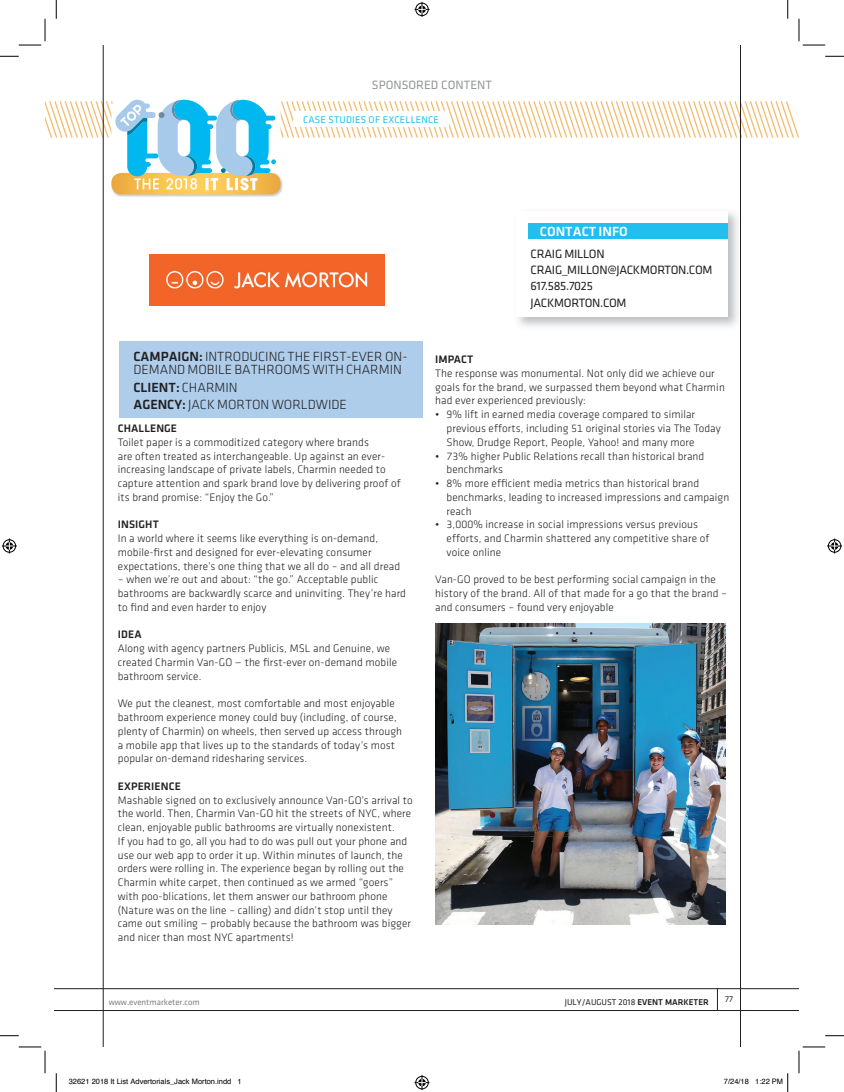
<style>
.page{position:relative;width:844px;height:1092px;background:#fff}
.page>*{position:absolute;margin:0;border:0;box-sizing:border-box;transform-origin:0 0}
.t1{font:300 13.75px/13.8px "Klavika";color:#231f20}
.t2{font:500 13.75px "Klavika";color:#fff}
.t3{font:12.5px/16.2px "Klavika";letter-spacing:-.02em;color:#231f20}
.t4{font:12.5px "Klavika";color:#939598}
.t5{font:11.25px/13.8px "Klavika Light TF";letter-spacing:.01em;color:#231f20}
.t6{font:500 11.25px "Klavika";letter-spacing:.01em;color:#231f20}
.t7{font:10px "Klavika";letter-spacing:.02em;color:#23bef0}
.t8{font:8.75px "Klavika";color:#231f20}
.t9{font:8.75px "Klavika";color:#808285}
.t10{font:7.5px "Helvetica";color:#000}
.s1{font-weight:500}
</style>
<div class="page">
<hr style="left:740px;top:45px;width:1px;height:1001px;background:#231f20">
<hr style="left:54px;top:988px;width:745px;height:1px;background:#231f20">
<hr style="left:54px;top:1010px;width:745px;height:1px;background:#231f20">
<img style="left:115px;top:194px;width:164px;height:3px">
<svg style="left:45px;top:100px;width:754px;height:94px"></svg>
<hr style="left:103px;top:45px;width:1px;height:1001px;background:#231f20">
<div style="left:293px;top:111px;width:156px;height:16px;background:#fff"></div>
<svg style="left:717px;top:988px;width:1px;height:22px"></svg>
<div style="left:528px;top:224px;width:200px;height:15px;background:#23bef0"></div>
<img style="left:150px;top:254px;width:235px;height:51px">
<div style="left:119px;top:341px;width:303px;height:77px;background:#adcdeb"></div>
<img style="left:435px;top:623px;width:291px;height:301px">
<svg style="left:0;top:55px;width:19px;height:2px"></svg>
<svg style="left:825px;top:55px;width:19px;height:2px"></svg>
<svg style="left:0;top:1035px;width:19px;height:1px"></svg>
<svg style="left:825px;top:1035px;width:19px;height:1px"></svg>
<svg style="left:55px;top:0;width:2px;height:19px"></svg>
<svg style="left:55px;top:1073px;width:2px;height:18px"></svg>
<svg style="left:787px;top:0;width:1px;height:19px"></svg>
<svg style="left:19px;top:19px;width:27px;height:27px"></svg>
<svg style="left:19px;top:1046px;width:27px;height:27px"></svg>
<svg style="left:799px;top:19px;width:26px;height:27px"></svg>
<svg style="left:799px;top:1046px;width:26px;height:27px"></svg>
<svg style="left:414px;top:2px;width:15px;height:15px"></svg>
<svg style="left:414px;top:1075px;width:15px;height:14px"></svg>
<svg style="left:2px;top:538px;width:15px;height:15px"></svg>
<svg style="left:827px;top:538px;width:15px;height:15px"></svg>
<svg style="left:787px;top:1073px;width:1px;height:18px"></svg>
<p class="t4" style="left:372px;top:76px;width:121px">SPONSORED CONTENT</p>
<p class="t7" style="left:303px;top:113px;width:137px">CASE STUDIES OF EXCELLENCE</p>
<p class="t2" style="left:540px;top:222px;width:89px">CONTACT INFO</p>
<p class="t3" style="left:530px;top:245px;width:183px">CRAIG MILLON<br>CRAIG_MILLON@JACKMORTON.COM<br>617.585.7025<br>JACKMORTON.COM</p>
<p class="t1" style="left:133px;top:349px;width:275px"><span class="s1">CAMPAIGN:</span> INTRODUCING THE FIRST-EVER ON-<br>DEMAND MOBILE BATHROOMS WITH CHARMIN</p>
<p class="t1" style="left:133px;top:378px;width:215px;line-height:17.5px"><span class="s1">CLIENT:</span> CHARMIN<br><span class="s1">AGENCY:</span> JACK MORTON WORLDWIDE</p>
<p class="t6" style="left:118px;top:420px;width:61px">CHALLENGE</p>
<p class="t5" style="left:118px;top:435px;width:284px">Toilet paper is a commoditized category where brands<br>are often treated as interchangeable. Up against an ever&shy;increasing landscape of private labels, Charmin needed to capture attention and spark brand love by delivering proof of its brand promise: “Enjoy the Go.”</p>
<p class="t6" style="left:118px;top:517px;width:43px">INSIGHT</p>
<p class="t5" style="left:118px;top:531px;width:284px">In a world where it seems like everything is on-demand, mobile-first and designed for ever-elevating consumer expectations, there’s one thing that we all do – and all dread</p>
<p class="t5" style="left:118px;top:573px;width:290px">– when we’re out and about: “the go.” Acceptable public bathrooms are backwardly scarce and uninviting. They’re hard to find and even harder to enjoy</p>
<p class="t6" style="left:118px;top:627px;width:25px">IDEA</p>
<p class="t5" style="left:118px;top:641px;width:281px">Along with agency partners Publicis, MSL and Genuine, we created Charmin Van-GO — the first-ever on-demand mobile bathroom service.</p>
<p class="t5" style="left:118px;top:696px;width:286px">We put the cleanest, most comfortable and most enjoyable bathroom experience money could buy (including, of course, plenty of Charmin) on wheels, then served up access through a mobile app that lives up to the standards of today’s most popular on-demand ridesharing services.</p>
<p class="t6" style="left:118px;top:778px;width:64px">EXPERIENCE</p>
<p class="t5" style="left:118px;top:793px;width:296px">Mashable signed on to exclusively announce Van-GO’s arrival to the world. Then, Charmin Van-GO hit the streets of NYC, where clean, enjoyable public bathrooms are virtually nonexistent.<br>If you had to go, all you had to do was pull out your phone and use our web app to order it up. Within minutes of launch, the orders were rolling in. The experience began by rolling out the Charmin white carpet, then continued as we armed “goers” with poo-blications, let them answer our bathroom phone (Nature was on the line – calling) and didn’t stop until they came out smiling — probably because the bathroom was bigger and nicer than most NYC apartments!</p>
<p class="t6" style="left:435px;top:352px;width:39px">IMPACT</p>
<p class="t5" style="left:435px;top:366px;width:291px">The response was monumental. Not only did we achieve our goals for the brand, we surpassed them beyond what Charmin had ever experienced previously:</p>
<p class="t5" style="left:446px;top:408px;width:276px;text-indent:-11px">• 9% lift in earned media coverage compared to similar previous efforts, including 51 original stories via The Today<br>Show, Drudge Report, People, Yahoo! and many more</p>
<p class="t5" style="left:446px;top:449px;width:259px;text-indent:-11px">• 73% higher Public Relations recall than historical brand benchmarks</p>
<p class="t5" style="left:446px;top:476px;width:284px;text-indent:-11px">• 8% more efficient media metrics than historical brand benchmarks, leading to increased impressions and campaign reach</p>
<p class="t5" style="left:446px;top:518px;width:264px;text-indent:-11px">• 3,000% increase in social impressions versus previous efforts, and Charmin shattered any competitive share of voice online</p>
<p class="t5" style="left:435px;top:573px;width:293px">Van-GO proved to be best performing social campaign in the history of the brand. All of that made for a go that the brand – and consumers – found very enjoyable</p>
<p class="t9" style="left:109px;top:996px;width:93px">www.eventmarketer.com</p>
<p class="t8" style="left:565px;top:996px;width:146px">JULY/AUGUST 2018 <span class="s1">EVENT MARKETER</span></p>
<p class="t8" style="left:725px;top:993px;width:9px">77</p>
<p class="t10" style="left:69px;top:1075px;width:175px">32621 2018 It List Advertorials_Jack Morton.indd 1</p>
<p class="t10" style="left:724px;top:1075px;width:61px">7/24/18 1:22 PM</p>
</div>
